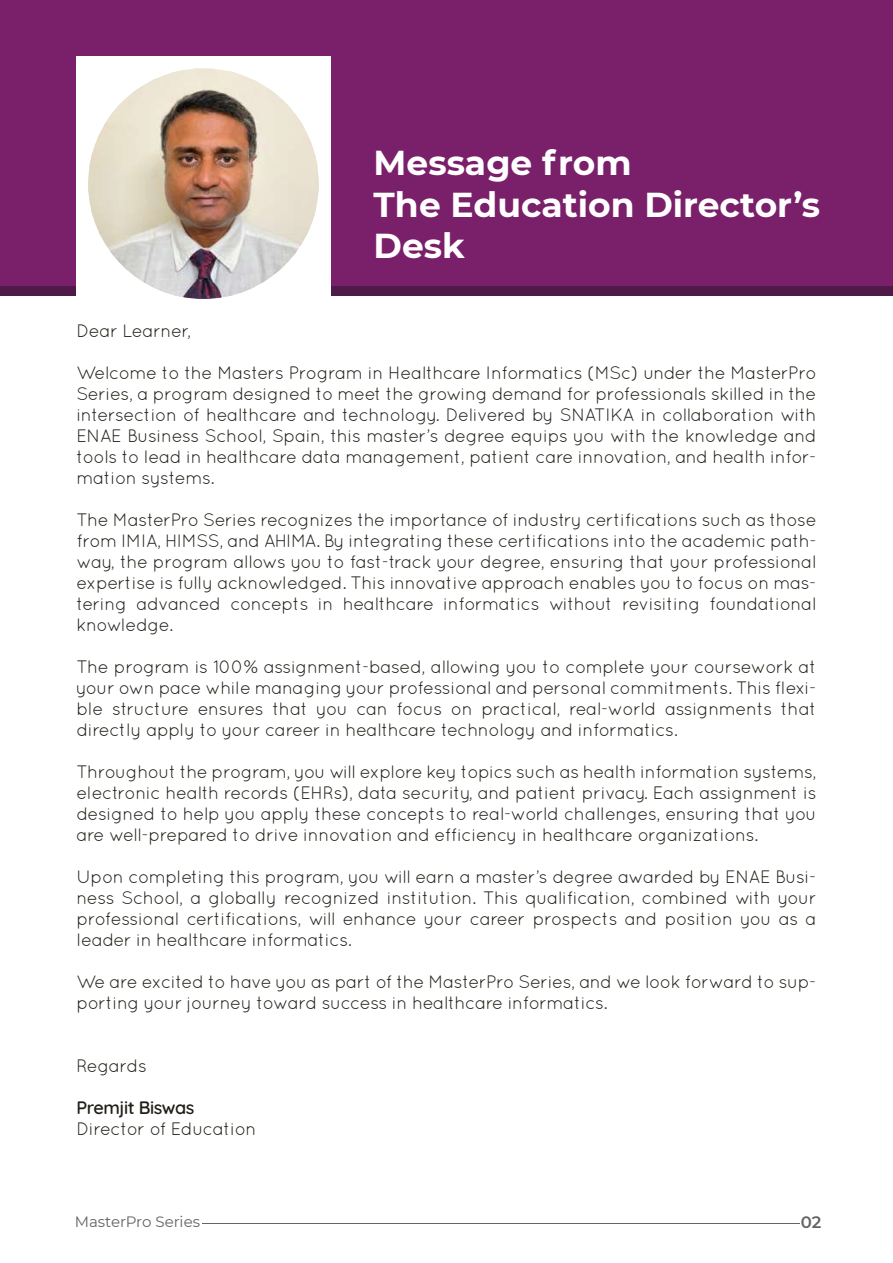
<style>
.page{position:relative;width:893px;height:1263px;background:#fff}
.page>*{position:absolute;margin:0;border:0;box-sizing:border-box;transform-origin:0 0}
.t1{font:700 34.5px/41.4px "Montserrat";color:#fff}
.t2{font:18px/21px "Quicksand";letter-spacing:-.025em;color:#211e17;text-align:justify}
.t3{font:600 18px "Quicksand";letter-spacing:-.025em;color:#211e17}
.t4{font:600 16.5px "Montserrat";color:#646463}
.t5{font:15px "Montserrat";color:#646463}
</style>
<div class="page">
<div style="left:0;top:46px;width:893px;height:250px;background:#4f1948"></div>
<div style="left:0;top:0;width:893px;height:285px;background:#7a206a"></div>
<div style="left:76px;top:57px;width:255px;height:254px;background:#fff"></div>
<img style="left:88px;top:68px;width:231px;height:231px;border-radius:115px">
<hr style="left:202px;top:1223px;width:598px;height:1px;background:#646463">
<h1 class="t1" style="left:374px;top:141px;width:448px">Message from<br>The Education Director’s<br>Desk</h1>
<p class="t2" style="left:76px;top:320px;width:116px">Dear Learner,</p>
<p class="t2" style="left:76px;top:362px;width:742px">Welcome to the Masters Program in Healthcare Informatics (MSc) under the MasterPro Series, a program designed to meet the growing demand for professionals skilled in the intersection of healthcare and technology. Delivered by SNATIKA in collaboration with ENAE Business School, Spain, this master’s degree equips you with the knowledge and tools to lead in healthcare data management, patient care innovation, and health infor&shy;mation systems.</p>
<p class="t2" style="left:76px;top:509px;width:742px">The MasterPro Series recognizes the importance of industry certifications such as those from IMIA, HIMSS, and AHIMA. By integrating these certifications into the academic path&shy;way, the program allows you to fast-track your degree, ensuring that your professional expertise is fully acknowledged. This innovative approach enables you to focus on mas&shy;tering advanced concepts in healthcare informatics without revisiting foundational knowledge.</p>
<p class="t2" style="left:76px;top:656px;width:742px">The program is 100% assignment-based, allowing you to complete your coursework at your own pace while managing your professional and personal commitments. This flexi&shy;ble structure ensures that you can focus on practical, real-world assignments that directly apply to your career in healthcare technology and informatics.</p>
<p class="t2" style="left:76px;top:761px;width:742px">Throughout the program, you will explore key topics such as health information systems, electronic health records (EHRs), data security, and patient privacy. Each assignment is designed to help you apply these concepts to real-world challenges, ensuring that you are well-prepared to drive innovation and efficiency in healthcare organizations.</p>
<p class="t2" style="left:76px;top:866px;width:742px">Upon completing this program, you will earn a master’s degree awarded by ENAE Busi&shy;ness School, a globally recognized institution. This qualification, combined with your professional certifications, will enhance your career prospects and position you as a leader in healthcare informatics.</p>
<p class="t2" style="left:76px;top:971px;width:742px">We are excited to have you as part of the MasterPro Series, and we look forward to sup&shy;porting your journey toward success in healthcare informatics.</p>
<p class="t2" style="left:76px;top:1055px;width:72px">Regards</p>
<p class="t3" style="left:76px;top:1094px;width:120px">Premjit Biswas</p>
<p class="t2" style="left:76px;top:1118px;width:182px">Director of Education</p>
<p class="t5" style="left:75px;top:1212px;width:127px">MasterPro Series</p>
<p class="t4" style="left:801px;top:1210px;width:22px">02</p>
</div>
